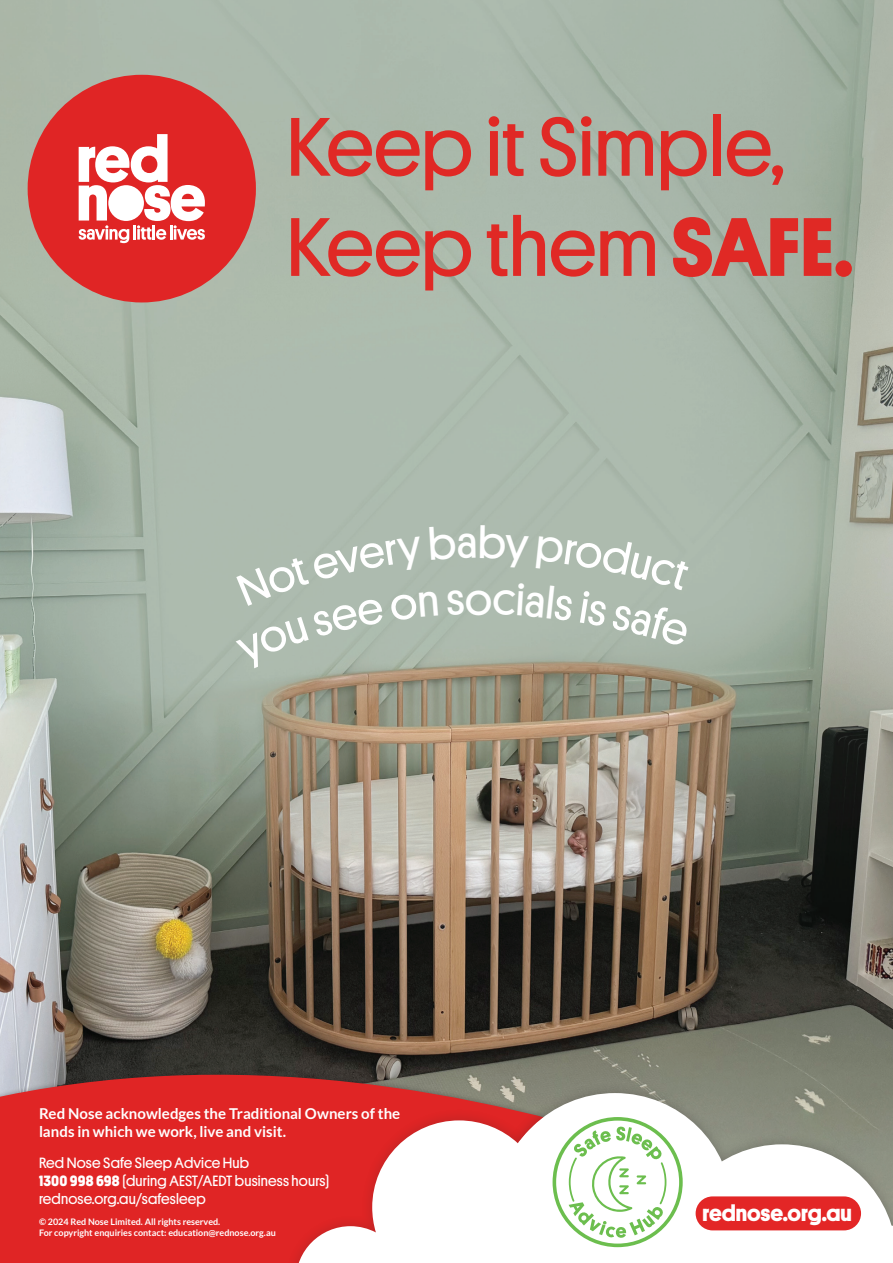
<style>
.page{position:relative;width:893px;height:1263px;background:#fff}
.page>*{position:absolute;margin:0;border:0;box-sizing:border-box;transform-origin:0 0}
.t1{font:83.4px/100.2px "Platform";color:#e02925}
.t2{font:45px "Platform";color:#fff}
.t3{font:700 22.8px "Platform";color:#fff}
.t4{font:15px/18px "Platform";letter-spacing:.01em;color:#fff}
.t5{font:700 15px/18px "Lato";color:#fff}
.t6{font:700 9px/10.8px "Lato";color:#fff}
.s1{font-weight:700}
</style>
<div class="page">
<img style="left:0;top:0;width:893px;height:985px">
<div style="left:28px;top:75px;width:228px;height:227px;background:#e02525;border-radius:50%"></div>
<svg style="left:79px;top:134px;width:126px;height:109px"></svg>
<div style="left:108px;top:185px;width:36px;height:36px;background:#fff;border-radius:50%"></div>
<svg style="left:0;top:985px;width:893px;height:278px;background:#914740"></svg>
<div style="left:507px;top:1081px;width:386px;height:182px;background:#828576"></div>
<div style="left:283px;top:1108px;width:238px;height:155px;background:#e02525"></div>
<svg style="left:296px;top:1093px;width:597px;height:170px"></svg>
<div style="left:696px;top:1196px;width:165px;height:34px;background:#e32626;border-radius:17px"></div>
<hr style="left:505px;top:1260px;width:51px;height:3px;background:#fff">
<div style="left:236px;top:525px;width:453px;height:146px;background:#adbbae"></div>
<h1 class="t1" style="left:287px;top:92px;width:568px">Keep it Simple,<br>Keep them <span class="s1">SAFE.</span></h1>
<h2 class="t2" style="left:465px;top:566px;width:29px">o</h2>
<h3 class="t5" style="left:39px;top:1105px;width:363px">Red Nose acknowledges the Traditional Owners of the lands in which we work, live and visit.</h3>
<h3 class="t4" style="left:39px;top:1153px;width:292px">Red Nose Safe Sleep Advice Hub<br><span class="s1">1300 998 698</span> (during AEST/AEDT business hours) rednose.org.au/safesleep</h3>
<p class="t6" style="left:39px;top:1216px;width:238px">© 2024 Red Nose Limited. All rights reserved.<br>For copyright enquiries contact: education@rednose.org.au</p>
<h3 class="t3" style="left:702px;top:1196px;width:151px">rednose.org.au</h3>
</div>
